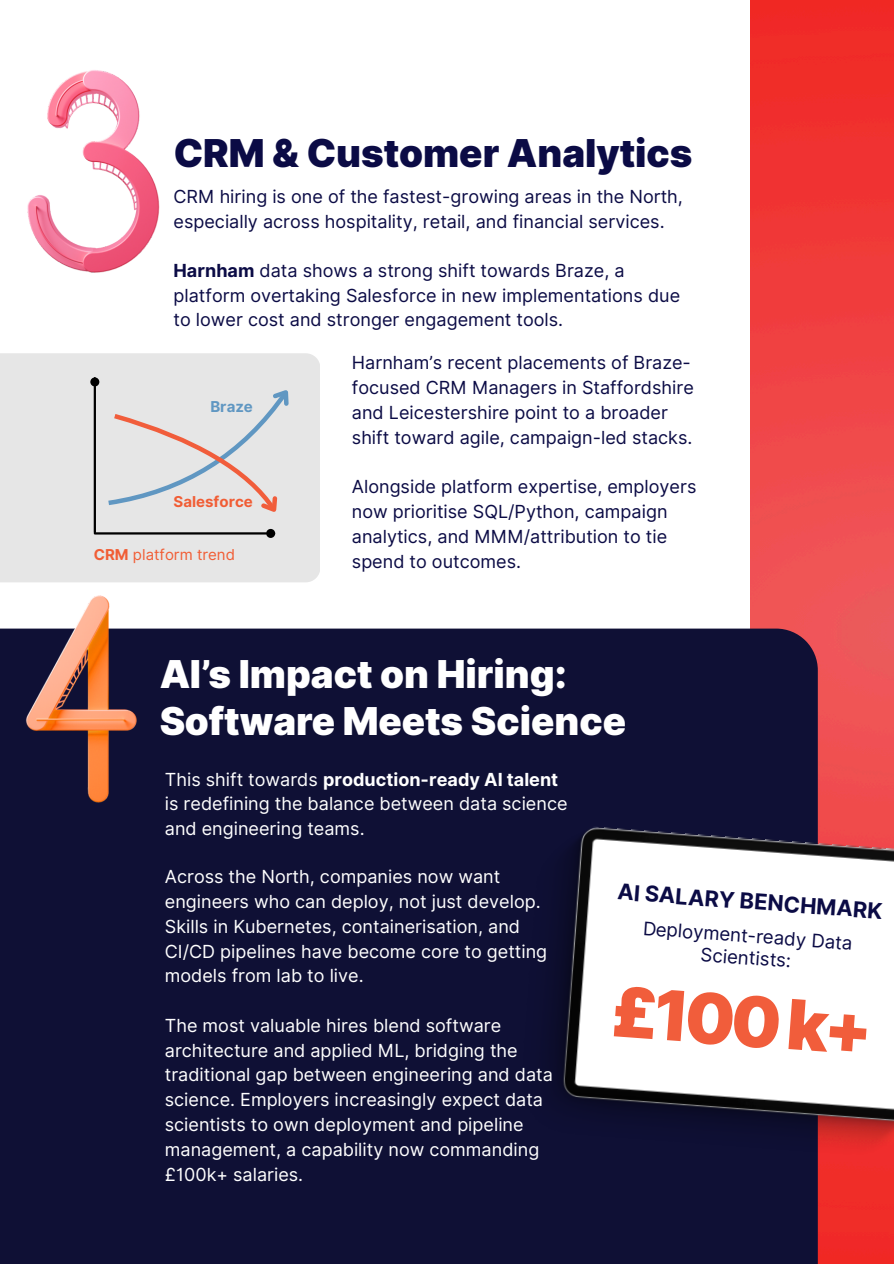
<style>
.page{position:relative;width:894px;height:1264px;background:#fff}
.page>*{position:absolute;margin:0;border:0;box-sizing:border-box;transform-origin:0 0}
.t1{font:900 69px "Inter";color:#f15d3b}
.t2{font:900 38.4px/46.8px "Inter";color:#fff}
.t3{font:900 38.4px "Inter";color:#0b0b45}
.t4{font:700 21.9px "Inter";color:#0b0b45}
.t5{font:18.6px/22px "Inter";color:#0b0b45;text-align:center}
.t6{font:18px/24.8px "Inter";color:#fff}
.t7{font:18px/24.8px "Inter";color:#0b0b45}
.t8{font:15px "Inter";color:#f15d35}
.t9{font:700 15px "Inter";color:#f15d35}
.t10{font:700 15px "Inter";color:#6097c2}
.s1{font-weight:700}
</style>
<div class="page">
<img style="left:750px;top:0;width:143px;height:1263px">
<div style="left:0;top:628px;width:817px;height:635px;background:#0f1035"></div>
<img style="left:27px;top:70px;width:133px;height:203px">
<img style="left:13px;top:596px;width:147px;height:207px">
<div style="left:0;top:353px;width:320px;height:229px;background:#e6e6e6"></div>
<hr style="left:95px;top:532px;width:171px;height:2px;background:#000">
<div style="left:267px;top:530px;width:7px;height:7px;background:#000;border-radius:50%"></div>
<div style="left:266px;top:529px;width:9px;height:9px;border:2px solid #000;border-radius:50%"></div>
<hr style="left:94px;top:386px;width:2px;height:146px;background:#000">
<div style="left:91px;top:378px;width:7px;height:7px;background:#000;border-radius:50%"></div>
<div style="left:90px;top:377px;width:9px;height:9px;border:2px solid #000;border-radius:50%"></div>
<svg style="left:108px;top:390px;width:181px;height:142px"></svg>
<img style="left:555px;top:822px;width:338px;height:346px">
<h2 class="t3" style="left:173px;top:130px;width:520px">CRM &amp; Customer Analytics</h2>
<p class="t7" style="left:173px;top:184px;width:511px">CRM hiring is one of the fastest-growing areas in the North, especially across hospitality, retail, and financial services.</p>
<p class="t7" style="left:173px;top:258px;width:508px"><span class="s1">Harnham</span> data shows a strong shift towards Braze, a platform overtaking Salesforce in new implementations due to lower cost and stronger engagement tools.</p>
<p class="t7" style="left:352px;top:350px;width:343px">Harnham’s recent placements of Braze&shy;focused CRM Managers in Staffordshire and Leicestershire point to a broader shift toward agile, campaign-led stacks.</p>
<p class="t7" style="left:352px;top:474px;width:346px">Alongside platform expertise, employers now prioritise SQL/Python, campaign analytics, and MMM/attribution to tie spend to outcomes.</p>
<p class="t10" style="left:210px;top:397px;width:44px">Braze</p>
<p class="t9" style="left:173px;top:493px;width:81px">Salesforce</p>
<p class="t8" style="left:94px;top:545px;width:143px"><span class="s1">CRM</span> platform trend</p>
<h2 class="t2" style="left:159px;top:651px;width:468px">AI’s Impact on Hiring:<br>Software Meets Science</h2>
<p class="t6" style="left:165px;top:766px;width:404px">This shift towards <span class="s1">production-ready AI talent </span>is redefining the balance between data science and engineering teams.</p>
<p class="t6" style="left:165px;top:864px;width:384px">Across the North, companies now want engineers who can deploy, not just develop.<br>Skills in Kubernetes, containerisation, and CI/CD pipelines have become core to getting models from lab to live.</p>
<p class="t6" style="left:165px;top:1012px;width:389px">The most valuable hires blend software architecture and applied ML, bridging the traditional gap between engineering and data science. Employers increasingly expect data scientists to own deployment and pipeline management, a capability now commanding £100k+ salaries.</p>
<p class="t4" style="left:618px;top:878px;width:267px;rotate:4deg">AI SALARY BENCHMARK</p>
<p class="t5" style="left:643px;top:917px;width:212px;rotate:4deg">Deployment-ready Data<br>Scientists:</p>
<h1 class="t1" style="left:613px;top:969px;width:264px;rotate:4deg">£100k+</h1>
</div>
